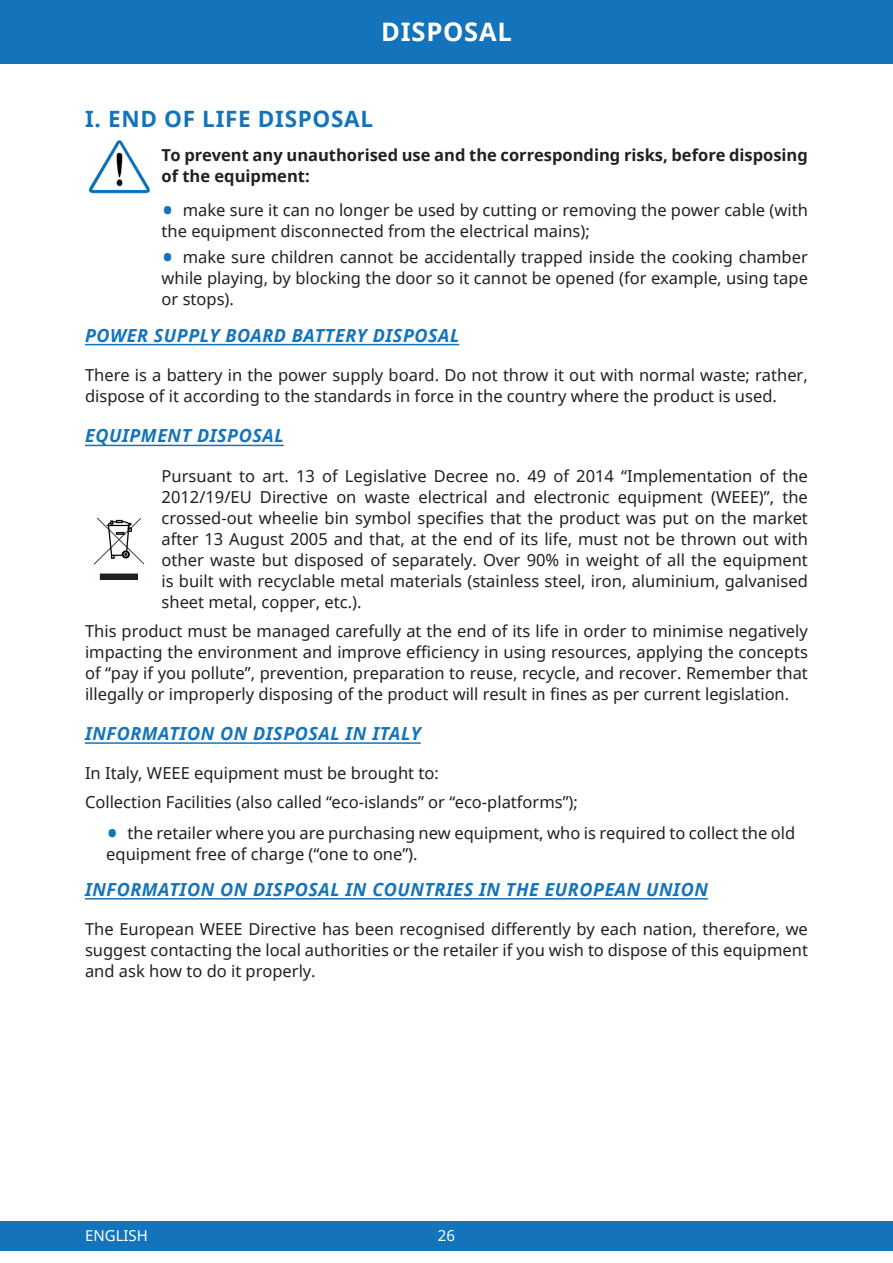
<style>
.page{position:relative;width:893px;height:1263px;background:#fff}
.page>*{position:absolute;margin:0;border:0;box-sizing:border-box;transform-origin:0 0}
.MAG_Titolo_sommario{font:700 25.5px "Noto Sans";letter-spacing:.03em;color:#fff}
.MAG_Paragrafo_Titole{font:700 22.5px "Noto Sans";letter-spacing:.03em;color:#1374bb}
.MAG_titoletto_italia{font:italic 700 18px "Noto Sans";letter-spacing:.03em;color:#1374bb}
.MAG_Paragrafo{font:16.5px/21px "Noto Sans";color:#231f20;text-align:justify}
.MAG_Paragrafo_bold{font:700 16.5px/21px "Noto Sans";color:#231f20}
.t1{font:15px "Noto Sans";color:#fff}
.s1{font-size:33px;color:#1374bb}
</style>
<div class="page">
<div style="left:0;top:0;width:893px;height:64px;background:#1374bb"></div>
<div style="left:0;top:1220px;width:893px;height:30px;background:#1374bb"></div>
<hr style="left:85px;top:344px;width:374px;height:1px;background:#1374bb">
<hr style="left:85px;top:445px;width:199px;height:1px;background:#1374bb">
<hr style="left:85px;top:742px;width:336px;height:2px;background:#1374bb">
<hr style="left:85px;top:898px;width:623px;height:1px;background:#1374bb">
<img style="left:88px;top:140px;width:62px;height:54px">
<img style="left:93px;top:517px;width:52px;height:63px">
<p class="MAG_Titolo_sommario" style="left:381px;top:14px;width:132px">DISPOSAL</p>
<p class="MAG_Paragrafo_Titole" style="left:85px;top:103px;width:290px">I. END OF LIFE DISPOSAL</p>
<p class="MAG_Paragrafo_bold" style="left:162px;top:144px;width:648px">To prevent any unauthorised use and the corresponding risks, before disposing of the equipment:</p>
<p class="MAG_Paragrafo" style="left:162px;top:199px;width:648px"><span class="s1">•</span> make sure it can no longer be used by cutting or removing the power cable (with the equipment disconnected from the electrical mains);</p>
<p class="MAG_Paragrafo" style="left:162px;top:246px;width:648px"><span class="s1">•</span> make sure children cannot be accidentally trapped inside the cooking chamber while playing, by blocking the door so it cannot be opened (for example, using tape or stops).</p>
<p class="MAG_titoletto_italia" style="left:85px;top:322px;width:376px">POWER SUPPLY BOARD BATTERY DISPOSAL</p>
<p class="MAG_Paragrafo" style="left:85px;top:364px;width:724px">There is a battery in the power supply board. Do not throw it out with normal waste; rather, dispose of it according to the standards in force in the country where the product is used.</p>
<p class="MAG_titoletto_italia" style="left:85px;top:423px;width:200px">EQUIPMENT DISPOSAL</p>
<p class="MAG_Paragrafo" style="left:162px;top:465px;width:648px">Pursuant to art. 13 of Legislative Decree no. 49 of 2014 “Implementation of the 2012/19/EU Directive on waste electrical and electronic equipment (WEEE)”, the crossed-out wheelie bin symbol specifies that the product was put on the market after 13 August 2005 and that, at the end of its life, must not be thrown out with other waste but disposed of separately. Over 90% in weight of all the equipment is built with recyclable metal materials (stainless steel, iron, aluminium, galvanised sheet metal, copper, etc.).</p>
<p class="MAG_Paragrafo" style="left:85px;top:620px;width:724px">This product must be managed carefully at the end of its life in order to minimise negatively impacting the environment and improve efficiency in using resources, applying the concepts of “pay if you pollute”, prevention, preparation to reuse, recycle, and recover. Remember that illegally or improperly disposing of the product will result in fines as per current legislation.</p>
<p class="MAG_titoletto_italia" style="left:85px;top:721px;width:337px">INFORMATION ON DISPOSAL IN ITALY</p>
<p class="MAG_Paragrafo" style="left:85px;top:762px;width:355px">In Italy, WEEE equipment must be brought to:</p>
<p class="MAG_Paragrafo" style="left:85px;top:791px;width:494px">Collection Facilities (also called “eco-islands” or “eco-platforms”);</p>
<p class="MAG_Paragrafo" style="left:106px;top:822px;width:690px"><span class="s1">•</span> the retailer where you are purchasing new equipment, who is required to collect the old equipment free of charge (“one to one”).</p>
<p class="MAG_titoletto_italia" style="left:85px;top:876px;width:624px">INFORMATION ON DISPOSAL IN COUNTRIES IN THE EUROPEAN UNION</p>
<p class="MAG_Paragrafo" style="left:85px;top:918px;width:724px">The European WEEE Directive has been recognised differently by each nation, therefore, we suggest contacting the local authorities or the retailer if you wish to dispose of this equipment and ask how to do it properly.</p>
<p class="t1" style="left:85px;top:1225px;width:64px">ENGLISH</p>
<p class="t1" style="left:438px;top:1226px;width:19px">26</p>
</div>
